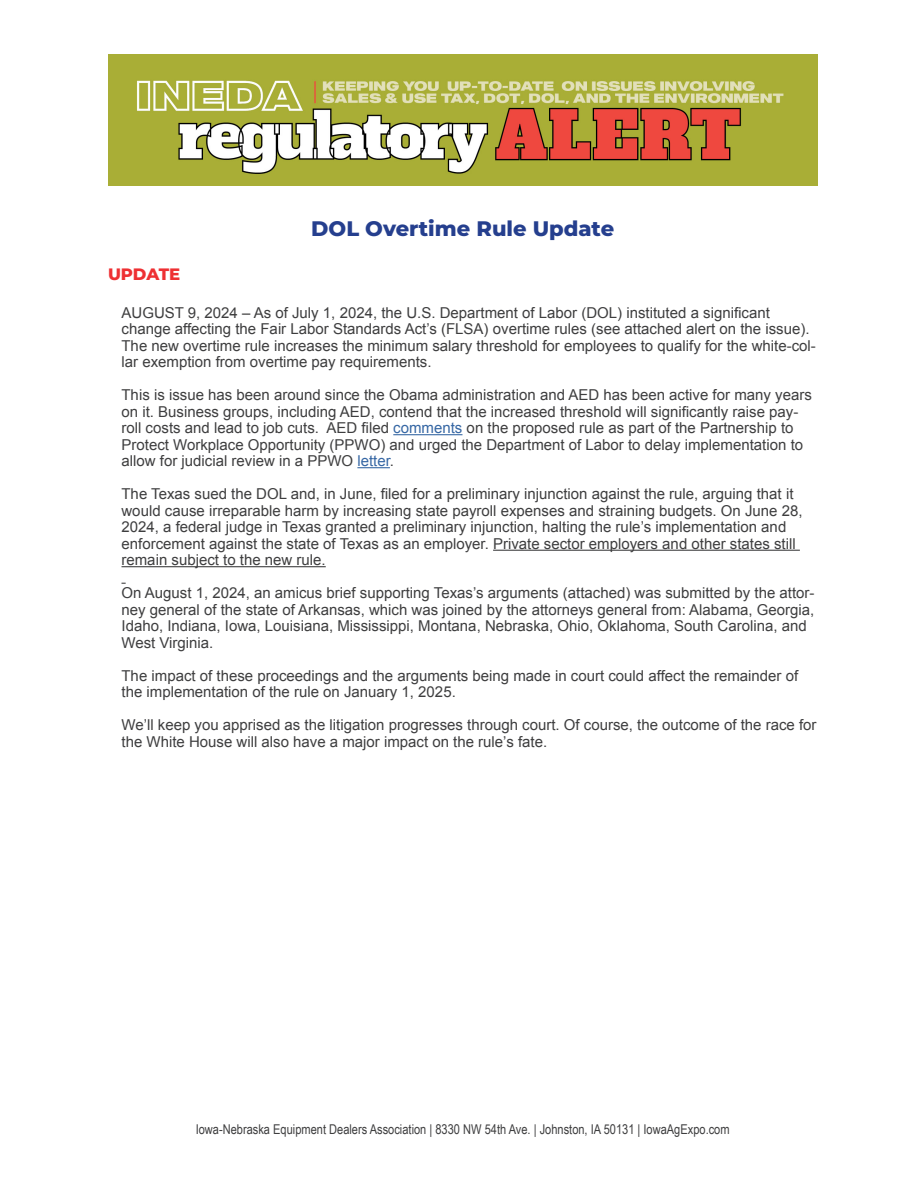
<style>
.page{position:relative;width:918px;height:1188px;background:#fff}
.page>*{position:absolute;margin:0;border:0;box-sizing:border-box;transform-origin:0 0}
.t1{font:800 21px "Montserrat";color:#253f8e}
.t2{font:800 16.5px "Montserrat";letter-spacing:-.01em;color:#ee3033}
.t3{font:15px/16.5px "Arial";color:#3e3e3f}
.t4{font:13.5px "Arial Narrow";color:#3e3e3f}
.s1{color:#3667a4}
</style>
<div class="page">
<img style="left:108px;top:54px;width:709px;height:132px">
<hr style="left:393px;top:434px;width:69px;height:1px;background:#3667a4">
<hr style="left:357px;top:467px;width:33px;height:1px;background:#3667a4">
<hr style="left:493px;top:550px;width:307px;height:1px;background:#3e3e3f">
<hr style="left:122px;top:566px;width:204px;height:1px;background:#3e3e3f">
<p class="t1" style="left:311px;top:215px;width:304px">DOL Overtime Rule Update</p>
<p class="t2" style="left:108px;top:263px;width:74px">UPDATE</p>
<p class="t3" style="left:122px;top:304px;width:696px">AUGUST 9, 2024 – As of July 1, 2024, the U.S. Department of Labor (DOL) instituted a significant change affecting the Fair Labor Standards Act’s (FLSA) overtime rules (see attached alert on the issue).<br>The new overtime rule increases the minimum salary threshold for employees to qualify for the white-col&shy;lar exemption from overtime pay requirements.</p>
<p class="t3" style="left:122px;top:387px;width:692px">This is issue has been around since the Obama administration and AED has been active for many years on it. Business groups, including AED, contend that the increased threshold will significantly raise pay&shy;roll costs and lead to job cuts. AED filed <span class="s1">comments</span> on the proposed rule as part of the Partnership to Protect Workplace Opportunity (PPWO) and urged the Department of Labor to delay implementation to allow for judicial review in a PPWO <span class="s1">letter</span>.</p>
<p class="t3" style="left:122px;top:486px;width:683px">The Texas sued the DOL and, in June, filed for a preliminary injunction against the rule, arguing that it would cause irreparable harm by increasing state payroll expenses and straining budgets. On June 28, 2024, a federal judge in Texas granted a preliminary injunction, halting the rule’s implementation and enforcement against the state of Texas as an employer. Private sector employers and other states still remain subject to the new rule.</p>
<p class="t3" style="left:122px;top:585px;width:695px">On August 1, 2024, an amicus brief supporting Texas’s arguments (attached) was submitted by the attor&shy;ney general of the state of Arkansas, which was joined by the attorneys general from: Alabama, Georgia, Idaho, Indiana, Iowa, Louisiana, Mississippi, Montana, Nebraska, Ohio, Oklahoma, South Carolina, and West Virginia.</p>
<p class="t3" style="left:122px;top:667px;width:678px">The impact of these proceedings and the arguments being made in court could affect the remainder of the implementation of the rule on January 1, 2025.</p>
<p class="t3" style="left:122px;top:717px;width:697px">We’ll keep you apprised as the litigation progresses through court. Of course, the outcome of the race for the White House will also have a major impact on the rule’s fate.</p>
<p class="t4" style="left:196px;top:1119px;width:536px">Iowa-Nebraska Equipment Dealers Association | 8330 NW 54th Ave. | Johnston, IA 50131 | IowaAgExpo.com</p>
</div>
